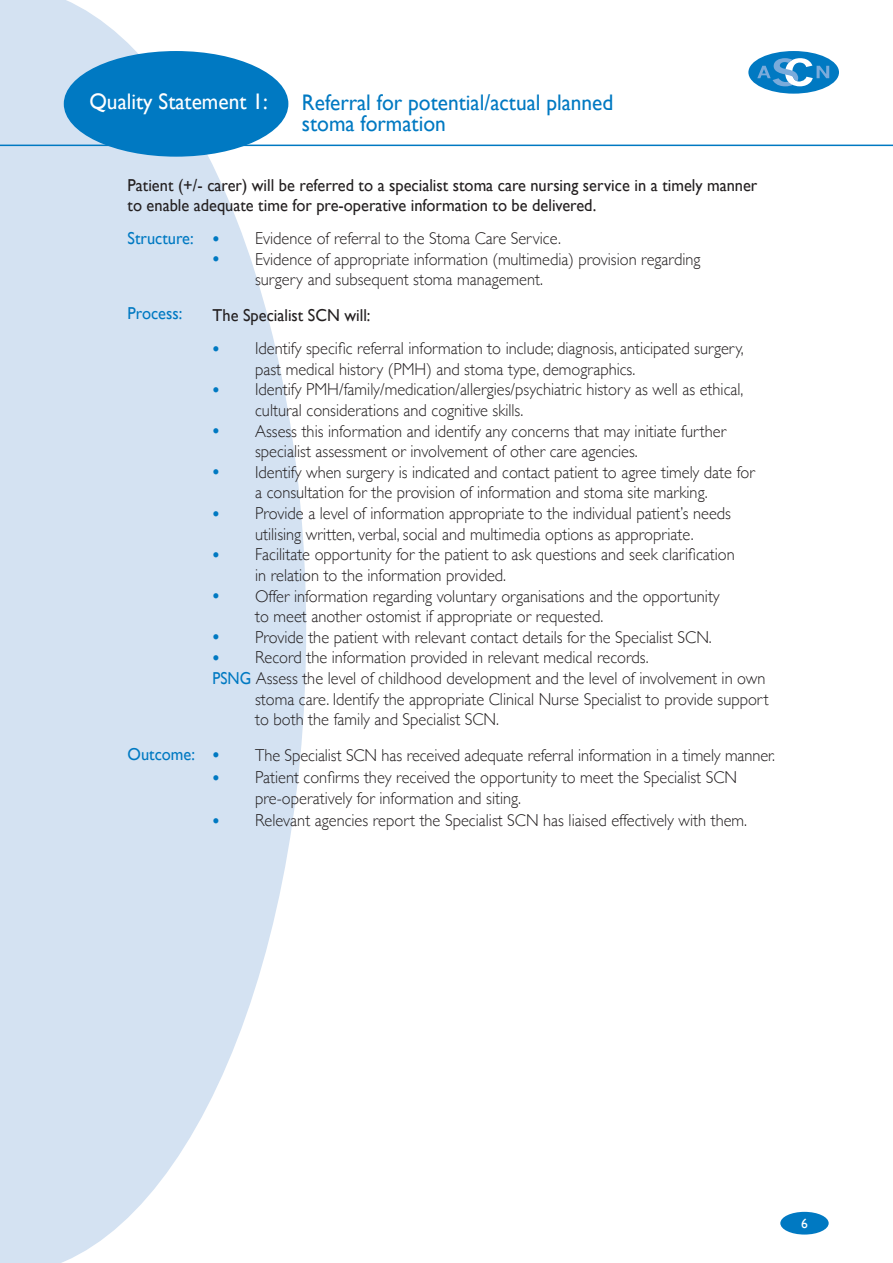
<style>
.page{position:relative;width:893px;height:1263px;background:#fff}
.page>*{position:absolute;margin:0;border:0;box-sizing:border-box;transform-origin:0 0}
.t1{font:22.5px/21.1px "Gill Sans";color:#0079c2;scale:.95 1}
.t2{font:22.5px "Gill Sans";color:#fff;scale:.95 1}
.t3{font:300 17.25px/20.7px "Gill Sans";color:#231f20;scale:.95 1}
.t4{font:17.25px/20.7px "Gill Sans";color:#231f20;scale:.95 1}
.t5{font:17.25px "Gill Sans";color:#0079c2;scale:.95 1}
.t6{font:13.5px "Gill Sans";color:#fff}
.s1{font-weight:400;font-size:21px;color:#0079c2}
.s2{font-weight:400;color:#0079c2}
</style>
<div class="page">
<svg style="left:0;top:0;width:306px;height:1263px;fill:#d4e2f2"></svg>
<hr style="left:0;top:145px;width:893px;height:1px;background:#0079c2">
<div style="left:780px;top:1212px;width:49px;height:22px;background:#0079c2;border-radius:50%"></div>
<div style="left:748px;top:51px;width:91px;height:43px;background:#0079c2;border-radius:50%"></div>
<svg style="left:757px;top:58px;width:72px;height:28px"></svg>
<div style="left:64px;top:51px;width:224px;height:106px;background:#0079c2;border-radius:50%"></div>
<h1 class="t2" style="left:89px;top:88px;width:189px">Quality Statement 1:</h1>
<h1 class="t1" style="left:302px;top:92px;width:329px">Referral for potential/actual planned stoma formation</h1>
<p class="t4" style="left:128px;top:174px;width:664px">Patient (+/- carer) will be referred to a specialist stoma care nursing service in a timely manner to enable adequate time for pre-operative information to be delivered.</p>
<p class="t5" style="left:128px;top:228px;width:71px">Structure:</p>
<p class="t3" style="left:213px;top:227px;width:368px"><span class="s1">•</span> Evidence of referral to the Stoma Care Service.</p>
<p class="t3" style="left:255px;top:248px;width:470px;text-indent:-43px"><span class="s1">•</span> Evidence of appropriate information (multimedia) provision regarding surgery and subsequent stoma management.</p>
<p class="t4" style="left:213px;top:304px;width:168px">The Specialist SCN will:</p>
<p class="t3" style="left:255px;top:337px;width:516px;text-indent:-43px"><span class="s1">•</span> Identify specific referral information to include; diagnosis, anticipated surgery, past medical history (PMH) and stoma type, demographics.</p>
<p class="t3" style="left:255px;top:378px;width:516px;text-indent:-43px"><span class="s1">•</span> Identify PMH/family/medication/allergies/psychiatric history as well as ethical, cultural considerations and cognitive skills.</p>
<p class="t3" style="left:255px;top:420px;width:497px;text-indent:-43px"><span class="s1">•</span> Assess this information and identify any concerns that may initiate further specialist assessment or involvement of other care agencies.</p>
<p class="t3" style="left:213px;top:461px;width:572px;text-align:center"><span class="s1">•</span> Identify when surgery is indicated and contact patient to agree timely date for a consultation for the provision of information and stoma site marking.</p>
<p class="t3" style="left:213px;top:502px;width:547px;text-align:center"><span class="s1">•</span> Provide a level of information appropriate to the individual patient’s needs utilising written, verbal, social and multimedia options as appropriate.</p>
<p class="t3" style="left:255px;top:543px;width:506px;text-indent:-43px"><span class="s1">•</span> Facilitate opportunity for the patient to ask questions and seek clarification in relation to the information provided.</p>
<p class="t3" style="left:255px;top:585px;width:491px;text-indent:-43px"><span class="s1">•</span> Offer information regarding voluntary organisations and the opportunity to meet another ostomist if appropriate or requested.</p>
<p class="t3" style="left:213px;top:626px;width:527px"><span class="s1">•</span> Provide the patient with relevant contact details for the Specialist SCN.</p>
<p class="t3" style="left:213px;top:647px;width:460px"><span class="s1">•</span> Record the information provided in relevant medical records.</p>
<p class="t3" style="left:213px;top:667px;width:583px"><span class="s2">PSNG</span> Assess the level of childhood development and the level of involvement in own</p>
<p class="t3" style="left:255px;top:688px;width:542px">stoma care. Identify the appropriate Clinical Nurse Specialist to provide support</p>
<p class="t3" style="left:255px;top:708px;width:258px">to both the family and Specialist SCN.</p>
<p class="t3" style="left:213px;top:744px;width:593px"><span class="s1">•</span> The Specialist SCN has received adequate referral information in a timely manner.</p>
<p class="t3" style="left:255px;top:766px;width:509px;text-indent:-43px"><span class="s1">•</span> Patient confirms they received the opportunity to meet the Specialist SCN pre-operatively for information and siting.</p>
<p class="t3" style="left:213px;top:809px;width:564px"><span class="s1">•</span> Relevant agencies report the Specialist SCN has liaised effectively with them.</p>
<p class="t5" style="left:128px;top:303px;width:59px">Process:</p>
<p class="t5" style="left:128px;top:744px;width:72px">Outcome:</p>
<p class="t6" style="left:801px;top:1215px;width:8px">6</p>
</div>
